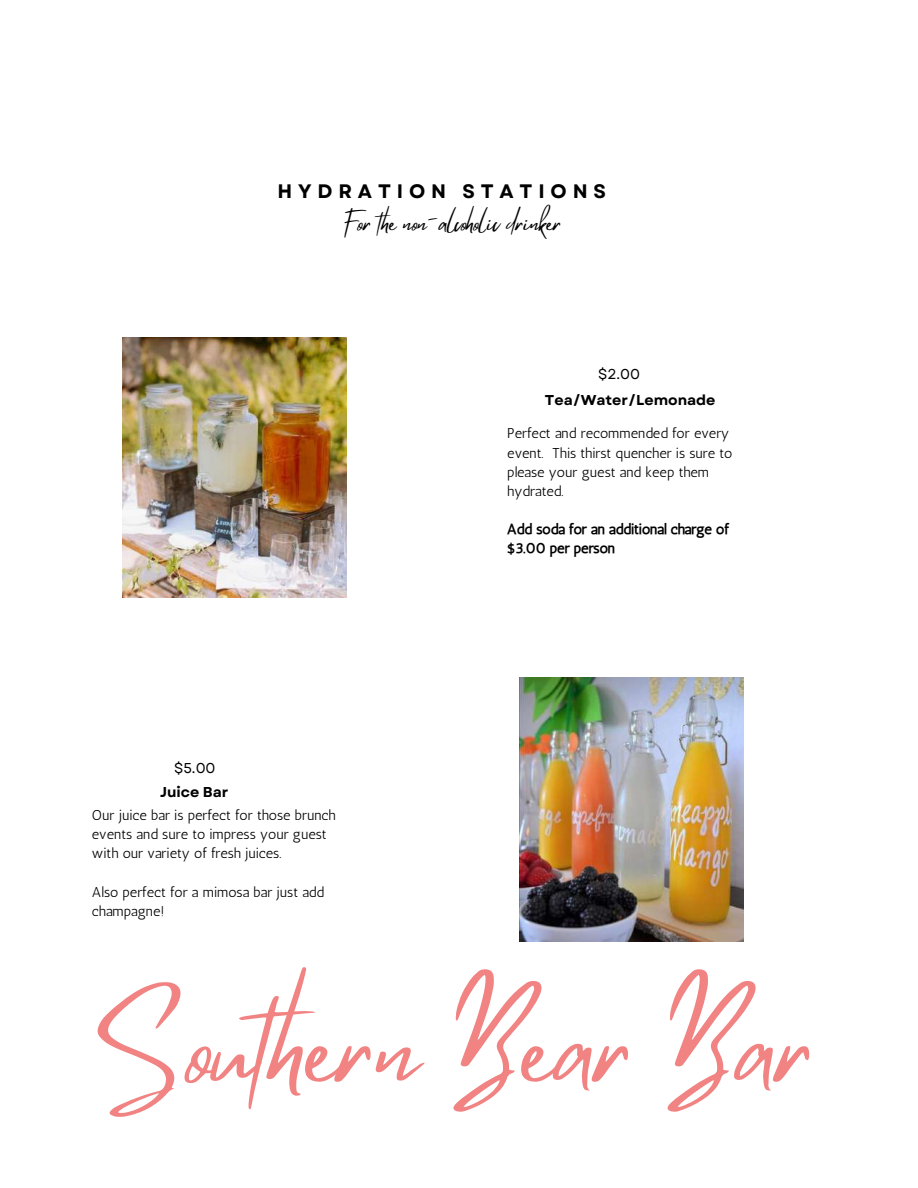
<style>
.page{position:relative;width:918px;height:1188px;background:#fff}
.page>*{position:absolute;margin:0;border:0;box-sizing:border-box;transform-origin:0 0}
.t1{font:107.85px "Mistrully";color:#f18383}
.t2{font:22.95px "Mistrully";color:#000}
.t3{font:700 19.5px "Garet";letter-spacing:.3em;color:#000}
.t4{font:14.25px/19.2px "Antic";color:#000}
.t5{font:14.25px/19.2px "CA Generated";color:#000}
.t6{font:700 14.25px "Garet";color:#000}
.t7{font:14.25px "Garet";color:#000}
</style>
<div class="page">
<img style="left:122px;top:338px;width:224px;height:260px">
<img style="left:519px;top:678px;width:224px;height:264px">
<h3 class="t3" style="left:277px;top:177px;width:330px">HYDRATION STATIONS</h3>
<h2 class="t2" style="left:344px;top:205px;width:219px">For the non-alcoholic drinker</h2>
<p class="t7" style="left:598px;top:364px;width:44px">$2.00</p>
<p class="t6" style="left:545px;top:390px;width:172px">Tea/Water/Lemonade</p>
<p class="t7" style="left:174px;top:758px;width:43px">$5.00</p>
<p class="t6" style="left:160px;top:782px;width:70px">Juice Bar</p>
<p class="t4" style="left:92px;top:806px;width:245px">Our juice bar is perfect for those brunch events and sure to impress your guest with our variety of fresh juices.</p>
<p class="t4" style="left:92px;top:882px;width:234px">Also perfect for a mimosa bar just add champagne!</p>
<p class="t4" style="left:507px;top:424px;width:227px">Perfect and recommended for every event. This thirst quencher is sure to please your guest and keep them hydrated.</p>
<p class="t5" style="left:507px;top:520px;width:223px">Add soda for an additional charge of $3.00 per person</p>
<h1 class="t1" style="left:103px;top:962px;width:713px">Southern Bear Bar</h1>
</div>
